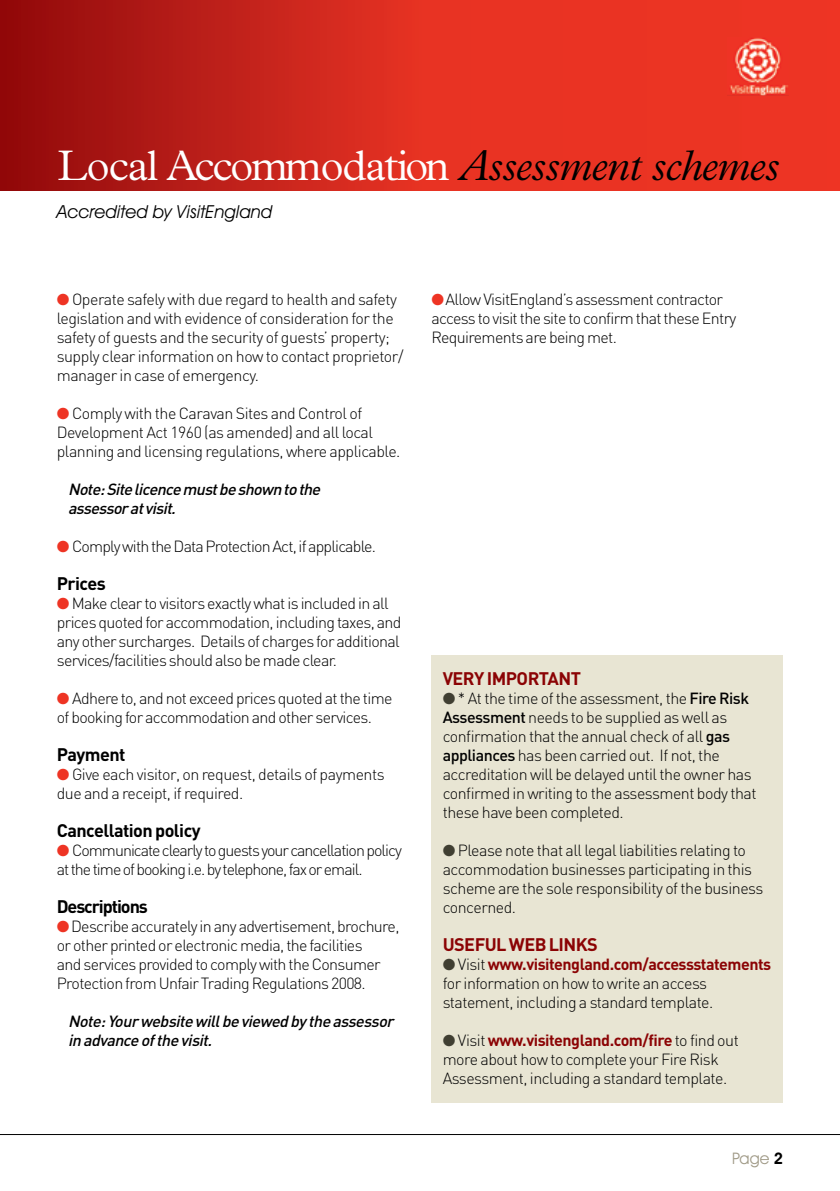
<style>
.page{position:relative;width:840px;height:1191px;background:#fff}
.page>*{position:absolute;margin:0;border:0;box-sizing:border-box;transform-origin:0 0}
.t1{font:300 43px "Plantin";letter-spacing:-.03em;color:#fff}
.t2{font:700 18px "DIN";letter-spacing:-.03em;color:#000}
.t3{font:700 18px "DIN";letter-spacing:-.03em;color:#8b0304}
.t4{font:italic 18px "Avant Garde IT Cby BT";color:#000}
.t5{font:700 18px "DIN";letter-spacing:-.06em;color:#000}
.t6{font:300 16px/19px "DIN";letter-spacing:-.04em;color:#000}
.t7{font:italic 500 16px/19px "DIN";color:#000}
.t8{font:300 16px/19px "DIN";letter-spacing:-.06em;color:#000}
.t9{font:16px "Avant Garde IT Cby BT";color:#a19b88}
.s1{font-style:italic;color:#000}
.s2{color:#ee3424}
.s3{color:#403f32}
.s4{font-weight:500}
.s5{font-weight:700;color:#8b0304}
.s6{font-weight:600;color:#000}
</style>
<div class="page">
<div style="left:431px;top:655px;width:351px;height:448px;background:#e8e5d3"></div>
<svg style="left:0;top:0;width:839px;height:191px;background:#d2281d"></svg>
<img style="left:726px;top:37px;width:61px;height:59px">
<hr style="left:0;top:1134px;width:839px;height:1px;background:#000">
<h1 class="t1" style="left:58px;top:141px;width:722px">Local Accommodation <span class="s1">Assessment schemes</span></h1>
<p class="t4" style="left:57px;top:200px;width:217px">Accredited by VisitEngland</p>
<p class="t6" style="left:57px;top:289px;width:348px"><span class="s2">●</span> Operate safely with due regard to health and safety legislation and with evidence of consideration for the safety of guests and the security of guests’ property; supply clear information on how to contact proprietor/ manager in case of emergency.</p>
<p class="t6" style="left:57px;top:403px;width:345px"><span class="s2">●</span> Comply with the Caravan Sites and Control of<br>Development Act 1960 (as amended) and all local planning and licensing regulations, where applicable.</p>
<p class="t7" style="left:68px;top:479px;width:258px">Note:Sitelicencemustbeshowntothe assessoratvisit.</p>
<p class="t6" style="left:57px;top:536px;width:320px"><span class="s2">●</span> Comply with the Data Protection Act, if applicable.</p>
<p class="t2" style="left:57px;top:571px;width:50px">Prices</p>
<p class="t6" style="left:57px;top:593px;width:346px"><span class="s2">●</span> Make clear to visitors exactly what is included in all prices quoted for accommodation, including taxes, and any other surcharges. Details of charges for additional services/facilities should also be made clear.</p>
<p class="t6" style="left:57px;top:688px;width:337px"><span class="s2">●</span> Adhere to, and not exceed prices quoted at the time of booking for accommodation and other services.</p>
<p class="t2" style="left:57px;top:742px;width:70px">Payment</p>
<p class="t6" style="left:57px;top:764px;width:329px"><span class="s2">●</span> Give each visitor, on request, details of payments due and a receipt, if required.</p>
<p class="t2" style="left:57px;top:818px;width:145px">Cancellation policy</p>
<p class="t8" style="left:57px;top:840px;width:346px"><span class="s2">●</span> Communicate clearly to guests your cancellation policy at the time of booking i.e. by telephone, fax or email.</p>
<p class="t5" style="left:57px;top:894px;width:93px">Descriptions</p>
<p class="t6" style="left:57px;top:916px;width:344px"><span class="s2">●</span> Describe accurately in any advertisement, brochure, or other printed or electronic media, the facilities<br>and services provided to comply with the Consumer Protection from Unfair Trading Regulations 2008.</p>
<p class="t7" style="left:68px;top:1011px;width:331px">Note:Yourwebsitewillbeviewedbytheassessor in advanceofthevisit.</p>
<p class="t6" style="left:431px;top:289px;width:306px"><span class="s2">●</span> Allow VisitEngland’s assessment contractor access to visit the site to confirm that these Entry<br>Requirements are being met.</p>
<p class="t3" style="left:442px;top:666px;width:140px">VERY IMPORTANT</p>
<p class="t6" style="left:442px;top:688px;width:315px"><span class="s3">●</span> * At the time of the assessment, the <span class="s4">Fire Risk Assessment</span> needs to be supplied as well as confirmation that the annual check of all <span class="s4">gas appliances</span> has been carried out. If not, the accreditation will be delayed until the owner has confirmed in writing to the assessment body that these have been completed.</p>
<p class="t6" style="left:442px;top:840px;width:322px"><span class="s3">●</span> Please note that all legal liabilities relating to accommodation businesses participating in this scheme are the sole responsibility of the business concerned.</p>
<p class="t3" style="left:442px;top:932px;width:157px">USEFUL WEB LINKS</p>
<p class="t6" style="left:442px;top:954px;width:330px"><span class="s3">●</span> Visit <span class="s5">www.visitengland.com/accessstatements </span>for information on how to write an access statement, including a standard template.</p>
<p class="t6" style="left:442px;top:1030px;width:297px"><span class="s3">●</span> Visit <span class="s5">www.visitengland.com/fire</span> to find out more about how to complete your Fire Risk<br>Assessment, including a standard template.</p>
<p class="t9" style="left:731px;top:1148px;width:52px">Page <span class="s6">2</span></p>
</div>
